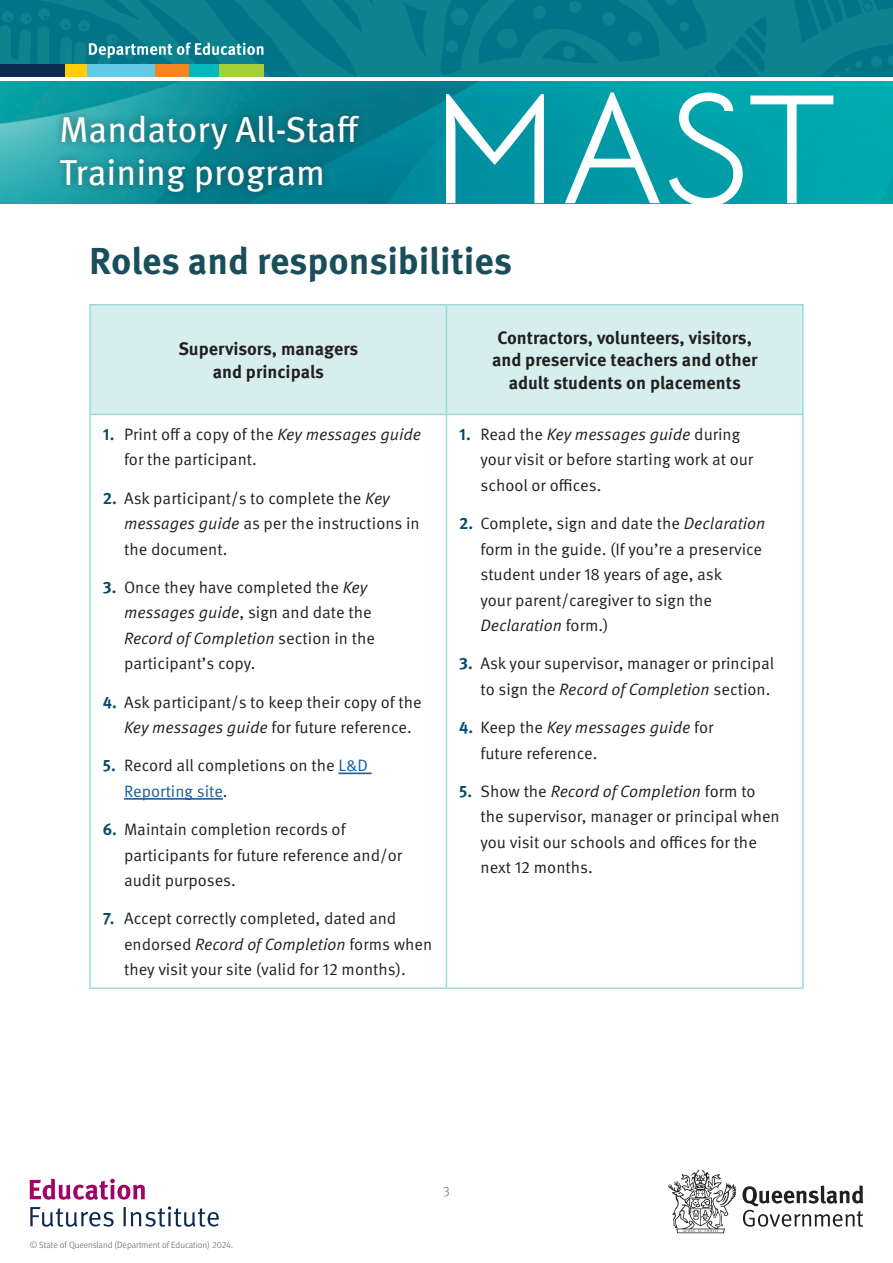
<style>
.page{position:relative;width:893px;height:1263px;background:#fff}
.page>*{position:absolute;margin:0;border:0;box-sizing:border-box;transform-origin:0 0}
.Heading_01{font:700 37.5px "Meta OT";letter-spacing:-.005em;color:#1b4e5b}
.t1{font:36px/43.2px "Meta OT";color:#fff}
.Body_Text_BOLD__Heading_05{font:700 18px/22.5px "Meta OT";color:#231f20;text-align:center}
.t2{font:16.5px/25.5px "Meta OT";color:#231f20}
.t3{font:300 13.5px "Meta OT";color:#636366}
.t4{font:300 9px "Meta OT";color:#57585a}
.s1{font-weight:700;color:#044d6d}
.s2{font-style:italic}
.s3{color:#175d9e}
</style>
<div class="page">
<svg style="left:742px;top:1185px;width:121px;height:42px"></svg>
<svg style="left:668px;top:1169px;width:68px;height:64px"></svg>
<svg style="left:30px;top:1206px;width:189px;height:21px"></svg>
<svg style="left:30px;top:1178px;width:115px;height:22px"></svg>
<img style="left:0;top:82px;width:893px;height:121px">
<div style="left:52px;top:107px;width:316px;height:94px;background:#231f20;opacity:.5"></div>
<svg style="left:446px;top:94px;width:98px;height:109px"></svg>
<svg style="left:565px;top:93px;width:95px;height:110px"></svg>
<svg style="left:669px;top:92px;width:74px;height:111px"></svg>
<svg style="left:750px;top:96px;width:83px;height:107px"></svg>
<svg style="left:0;top:0;width:893px;height:77px;background:#087d8c"></svg>
<svg style="left:861px;top:0;width:11px;height:11px"></svg>
<svg style="left:833px;top:61px;width:30px;height:16px"></svg>
<svg style="left:869px;top:56px;width:24px;height:11px"></svg>
<div style="left:0;top:64px;width:66px;height:13px;background:#0d2b51"></div>
<div style="left:66px;top:64px;width:21px;height:13px;background:#fece08"></div>
<div style="left:87px;top:64px;width:69px;height:13px;background:#61cbe7"></div>
<div style="left:156px;top:64px;width:34px;height:13px;background:#f58520"></div>
<div style="left:190px;top:64px;width:29px;height:13px;background:#03b9bd"></div>
<div style="left:219px;top:64px;width:45px;height:13px;background:#a6ce39"></div>
<svg style="left:78px;top:20px;width:185px;height:54px"></svg>
<div style="left:91px;top:305px;width:711px;height:109px;background:#d6eeee"></div>
<svg style="left:91px;top:415px;width:711px;height:572px"></svg>
<hr style="left:89px;top:304px;width:357px;height:1px;background:#9dd8d9">
<hr style="left:89px;top:305px;width:2px;height:109px;background:#9dd8d9">
<hr style="left:446px;top:304px;width:358px;height:1px;background:#9dd8d9">
<hr style="left:446px;top:305px;width:1px;height:109px;background:#9dd8d9">
<hr style="left:802px;top:305px;width:2px;height:109px;background:#9dd8d9">
<hr style="left:89px;top:415px;width:2px;height:572px;background:#9dd8d9">
<hr style="left:446px;top:415px;width:1px;height:572px;background:#9dd8d9">
<hr style="left:802px;top:415px;width:2px;height:572px;background:#9dd8d9">
<hr style="left:89px;top:987px;width:357px;height:2px;background:#9dd8d9">
<hr style="left:446px;top:987px;width:358px;height:2px;background:#9dd8d9">
<hr style="left:89px;top:414px;width:357px;height:1px;background:#9dd8d9">
<hr style="left:446px;top:414px;width:358px;height:1px;background:#9dd8d9">
<hr style="left:338px;top:772px;width:34px;height:2px;background:#175d9e">
<hr style="left:124px;top:798px;width:99px;height:2px;background:#175d9e">
<h2 class="t1" style="left:60px;top:108px;width:301px">Mandatory All-Staff<br>Training program</h2>
<p class="Heading_01" style="left:89px;top:237px;width:424px">Roles and responsibilities</p>
<p class="Body_Text_BOLD__Heading_05" style="left:178px;top:338px;width:181px">Supervisors, managers and principals</p>
<p class="Body_Text_BOLD__Heading_05" style="left:492px;top:327px;width:267px">Contractors, volunteers, visitors, and preservice teachers and other adult students on placements</p>
<p class="t2" style="left:124px;top:422px;width:299px;text-indent:-21px"><span class="s1">1.</span> Print off a copy of the <span class="s2">Key messages guide </span>for the participant.</p>
<p class="t2" style="left:124px;top:485px;width:297px;text-indent:-21px"><span class="s1">2.</span> Ask participant/s to complete the <span class="s2">Key messages guide</span> as per the instructions in the document.</p>
<p class="t2" style="left:124px;top:575px;width:252px;text-indent:-21px"><span class="s1">3.</span> Once they have completed the <span class="s2">Key messages guide</span>, sign and date the<br><span class="s2">Record of Completion</span> section in the participant’s copy.</p>
<p class="t2" style="left:124px;top:689px;width:299px;text-indent:-21px"><span class="s1">4.</span> Ask participant/s to keep their copy of the<br><span class="s2">Key messages guide</span> for future reference.</p>
<p class="t2" style="left:124px;top:753px;width:245px;text-indent:-21px"><span class="s1">5.</span> Record all completions on the <span class="s3">L&amp;D<br>Reporting site</span>.</p>
<p class="t2" style="left:124px;top:817px;width:280px;text-indent:-21px"><span class="s1">6.</span> Maintain completion records of participants for future reference and/or audit purposes.</p>
<p class="t2" style="left:124px;top:906px;width:310px;text-indent:-21px"><span class="s1">7.</span> Accept correctly completed, dated and endorsed <span class="s2">Record of Completion</span> forms when they visit your site (valid for 12 months).</p>
<p class="t2" style="left:480px;top:422px;width:274px;text-indent:-21px"><span class="s1">1.</span> Read the <span class="s2">Key messages guide</span> during your visit or before starting work at our school or offices.</p>
<p class="t2" style="left:480px;top:511px;width:286px;text-indent:-21px"><span class="s1">2.</span> Complete, sign and date the <span class="s2">Declaration </span>form in the guide. (If you’re a preservice student under 18 years of age, ask<br>your parent/caregiver to sign the <span class="s2">Declaration</span> form.)</p>
<p class="t2" style="left:459px;top:651px;width:316px;text-align:right"><span class="s1">3.</span> Ask your supervisor, manager or principal to sign the <span class="s2">Record of Completion</span> section.</p>
<p class="t2" style="left:480px;top:715px;width:235px;text-indent:-21px"><span class="s1">4.</span> Keep the <span class="s2">Key messages guide</span> for future reference.</p>
<p class="t2" style="left:480px;top:779px;width:301px;text-indent:-21px"><span class="s1">5.</span> Show the <span class="s2">Record of Completion</span> form to the supervisor, manager or principal when you visit our schools and offices for the next 12 months.</p>
<p class="t4" style="left:30px;top:1239px;width:205px">© State of Queensland (Department of Education) 2024.</p>
<p class="t3" style="left:443px;top:1183px;width:9px">3</p>
</div>
